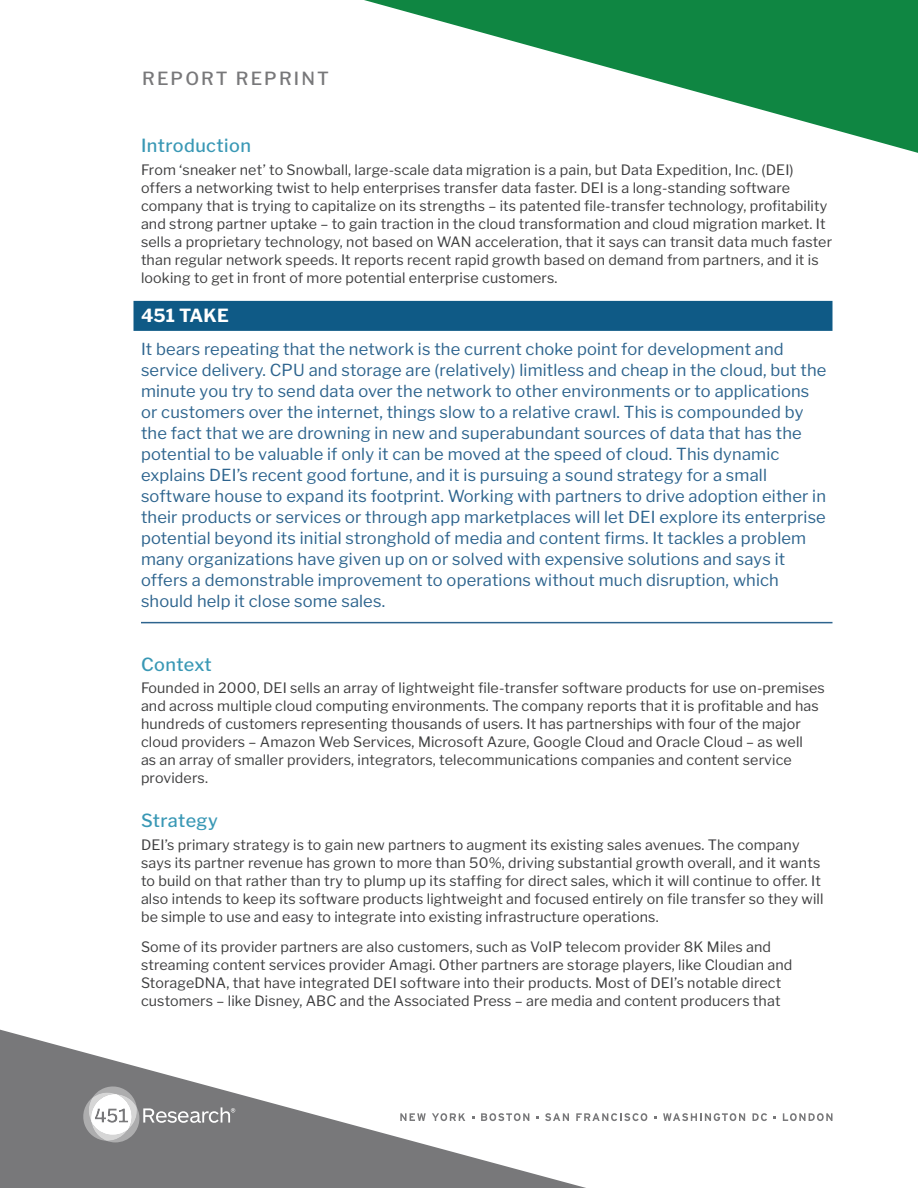
<style>
.page{position:relative;width:918px;height:1188px;background:#fff}
.page>*{position:absolute;margin:0;border:0;box-sizing:border-box;transform-origin:0 0}
.t1{font:500 18px "Libre Franklin";letter-spacing:.025em;color:#3998b5}
.t2{font:500 18px "Libre Franklin";letter-spacing:.12em;color:#78787a}
._451_Take_Header_new{font:700 18px "Libre Franklin";letter-spacing:.01em;color:#fff}
._451_Take_Body_new{font:16.5px/21px "Libre Franklin";letter-spacing:.01em;color:#2d648e}
.Body{font:14.25px/18px "Libre Franklin";letter-spacing:.01em;color:#3e3e3f}
</style>
<div class="page">
<svg style="left:0;top:1029px;width:636px;height:159px"></svg>
<svg style="left:364px;top:0;width:554px;height:153px"></svg>
<svg style="left:82px;top:1086px;width:153px;height:56px"></svg>
<svg style="left:400px;top:1113px;width:26px;height:8px"></svg>
<svg style="left:432px;top:1113px;width:33px;height:8px"></svg>
<svg style="left:481px;top:1113px;width:48px;height:8px"></svg>
<svg style="left:545px;top:1113px;width:24px;height:8px"></svg>
<svg style="left:576px;top:1113px;width:71px;height:8px"></svg>
<svg style="left:663px;top:1113px;width:82px;height:8px"></svg>
<svg style="left:752px;top:1113px;width:15px;height:8px"></svg>
<svg style="left:783px;top:1113px;width:50px;height:8px"></svg>
<div style="left:134px;top:301px;width:698px;height:30px;background:#0f5a86"></div>
<hr style="left:141px;top:622px;width:691px;height:1px;background:#2d648e">
<p class="t2" style="left:142px;top:68px;width:188px">REPORT REPRINT</p>
<h1 class="t1" style="left:141px;top:135px;width:111px">Introduction</h1>
<p class="Body" style="left:141px;top:161px;width:693px">From ‘sneaker net’ to Snowball, large-scale data migration is a pain, but Data Expedition, Inc. (DEI) offers a networking twist to help enterprises transfer data faster. DEI is a long-standing software company that is trying to capitalize on its strengths – its patented file-transfer technology, profitability and strong partner uptake – to gain traction in the cloud transformation and cloud migration market. It sells a proprietary technology, not based on WAN acceleration, that it says can transit data much faster than regular network speeds. It reports recent rapid growth based on demand from partners, and it is looking to get in front of more potential enterprise customers.</p>
<p class="_451_Take_Header_new" style="left:141px;top:305px;width:89px">451 TAKE</p>
<p class="_451_Take_Body_new" style="left:141px;top:338px;width:687px">It bears repeating that the network is the current choke point for development and service delivery. CPU and storage are (relatively) limitless and cheap in the cloud, but the minute you try to send data over the network to other environments or to applications or customers over the internet, things slow to a relative crawl. This is compounded by the fact that we are drowning in new and superabundant sources of data that has the potential to be valuable if only it can be moved at the speed of cloud. This dynamic explains DEI’s recent good fortune, and it is pursuing a sound strategy for a small software house to expand its footprint. Working with partners to drive adoption either in their products or services or through app marketplaces will let DEI explore its enterprise potential beyond its initial stronghold of media and content firms. It tackles a problem many organizations have given up on or solved with expensive solutions and says it offers a demonstrable improvement to operations without much disruption, which should help it close some sales.</p>
<h1 class="t1" style="left:141px;top:653px;width:72px">Context</h1>
<p class="Body" style="left:141px;top:679px;width:685px">Founded in 2000, DEI sells an array of lightweight file-transfer software products for use on-premises and across multiple cloud computing environments. The company reports that it is profitable and has hundreds of customers representing thousands of users. It has partnerships with four of the major cloud providers – Amazon Web Services, Microsoft Azure, Google Cloud and Oracle Cloud – as well<br>as an array of smaller providers, integrators, telecommunications companies and content service providers.</p>
<h1 class="t1" style="left:141px;top:810px;width:78px">Strategy</h1>
<p class="Body" style="left:141px;top:836px;width:684px">DEI’s primary strategy is to gain new partners to augment its existing sales avenues. The company says its partner revenue has grown to more than 50%, driving substantial growth overall, and it wants to build on that rather than try to plump up its staffing for direct sales, which it will continue to offer. It also intends to keep its software products lightweight and focused entirely on file transfer so they will be simple to use and easy to integrate into existing infrastructure operations.</p>
<p class="Body" style="left:141px;top:938px;width:653px">Some of its provider partners are also customers, such as VoIP telecom provider 8K Miles and streaming content services provider Amagi. Other partners are storage players, like Cloudian and StorageDNA, that have integrated DEI software into their products. Most of DEI’s notable direct customers – like Disney, ABC and the Associated Press – are media and content producers that</p>
</div>
